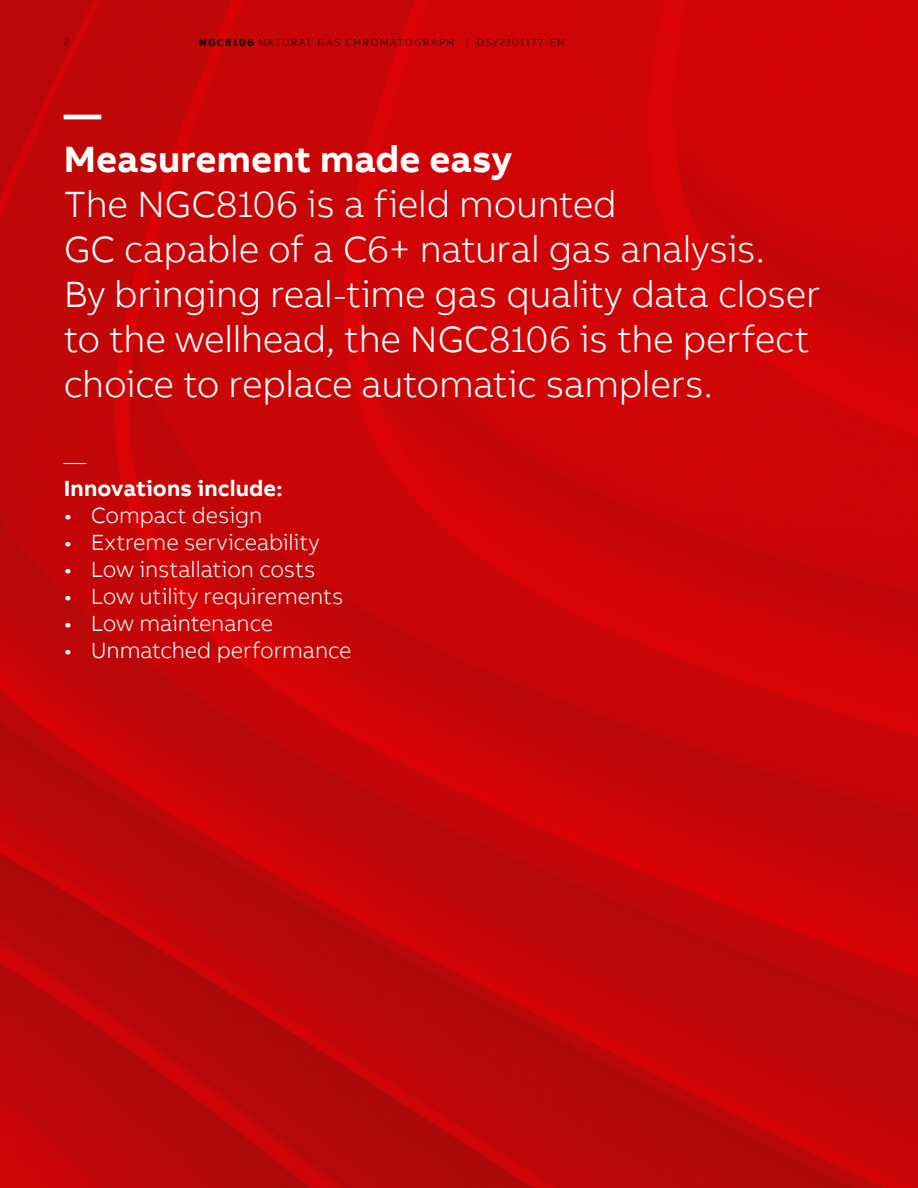
<style>
.page{position:relative;width:918px;height:1188px;background:#fff}
.page>*{position:absolute;margin:0;border:0;box-sizing:border-box;transform-origin:0 0}
.t1{font:300 37.5px/45px "AB Bvoice";letter-spacing:-.01em;color:#fff}
.t2{font:700 37.5px/45px "AB Bvoice";color:#fff}
.t3{font:300 22.5px "AB Bvoice";letter-spacing:-.005em;color:#fff}
.t4{font:700 22.5px "AB Bvoice";letter-spacing:.005em;color:#fff}
.t5{font:300 10.5px "AB Bvoice";letter-spacing:.125em;color:#000}
.s1{font-weight:700}
</style>
<div class="page">
<img style="left:0;top:0;width:918px;height:1188px">
<p class="t5" style="left:64px;top:36px;width:7px">2</p>
<p class="t5" style="left:199px;top:36px;width:368px"><span class="s1">NGC8106</span> NATURAL GAS CHROMATOGRAPH | DS/2101177-EN</p>
<p class="t2" style="left:64px;top:92px;width:450px">—<br>Measurement made easy</p>
<p class="t1" style="left:64px;top:182px;width:758px">The NGC8106 is a field mounted<br>GC capable of a C6+ natural gas analysis.<br>By bringing real-time gas quality data closer to the wellhead, the NGC8106 is the perfect choice to replace automatic samplers.</p>
<p class="t3" style="left:64px;top:448px;width:24px">—</p>
<p class="t4" style="left:64px;top:474px;width:220px">Innovations include:</p>
<p class="t3" style="left:64px;top:502px;width:200px">• Compact design</p>
<p class="t3" style="left:64px;top:529px;width:257px">• Extreme serviceability</p>
<p class="t3" style="left:64px;top:556px;width:253px">• Low installation costs</p>
<p class="t3" style="left:64px;top:583px;width:281px">• Low utility requirements</p>
<p class="t3" style="left:64px;top:610px;width:211px">• Low maintenance</p>
<p class="t3" style="left:64px;top:637px;width:289px">• Unmatched performance</p>
</div>
